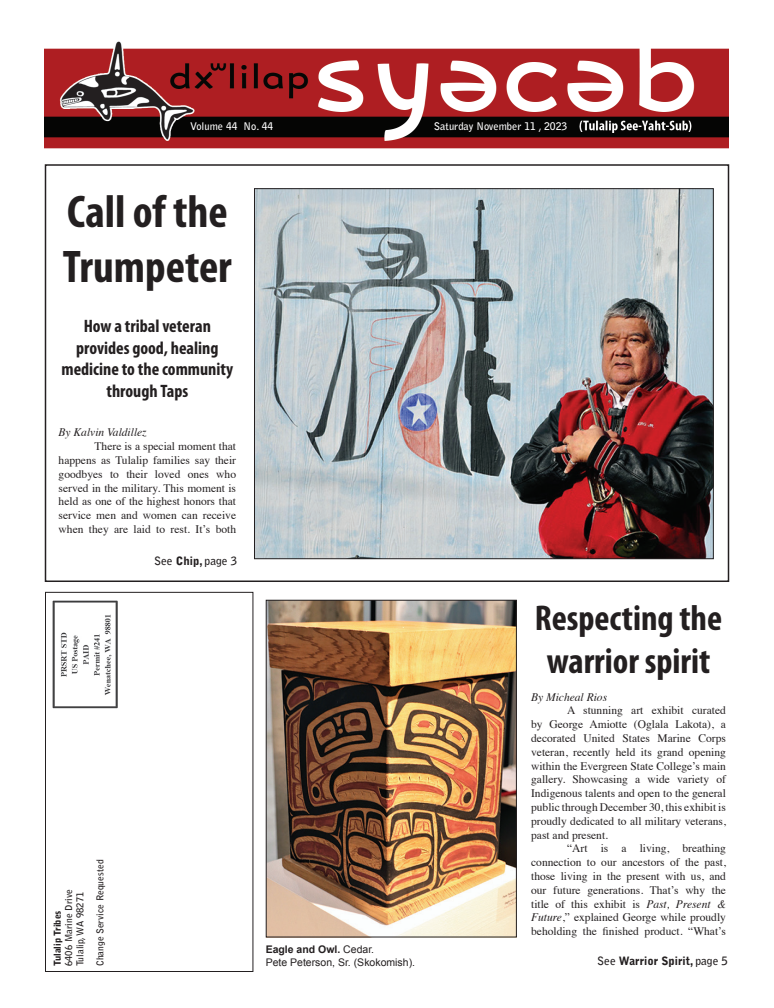
<style>
.page{position:relative;width:774px;height:1008px;background:#fff}
.page>*{position:absolute;margin:0;border:0;box-sizing:border-box;transform-origin:0 0}
.t1{font:700 condensed 46px/55.2px "Myriad Pro";color:#231f20}
.t2{font:700 condensed 36px/43.2px "Myriad Pro";color:#231f20;text-align:center}
.t3{font:700 condensed 18px/21.6px "Myriad Pro";color:#231f20;text-align:center}
.t4{font:11.5px/13.8px "Times";color:#231f20;text-align:justify}
.t5{font:italic 11.5px "Times";color:#231f20}
.t6{font:900 11.5px "Bell Gothic Std";color:#231f20}
.t7{font:700 11.5px "Bell Gothic Std";color:#231f20}
.t8{font:10.5px/12.6px "Arial";color:#231f20}
.t9{font:700 10.5px "Bell Gothic Std";color:#fff}
.t10{font:700 9.5px/11.4px "Bell Gothic Std";color:#231f20}
.t11{font:900 9.5px "Bell Gothic Std";color:#231f20}
.s1{font-weight:900}
.s2{font-weight:700}
.s3{font-style:italic}
</style>
<div class="page">
<div style="left:45px;top:164px;width:684px;height:418px;border:2px solid #231f20"></div>
<img style="left:44px;top:41px;width:685px;height:108px">
<div style="left:45px;top:592px;width:208px;height:380px;border:1px solid #231f20"></div>
<img style="left:52px;top:600px;width:66px;height:109px">
<img style="left:256px;top:190px;width:456px;height:367px">
<img style="left:268px;top:602px;width:247px;height:334px">
<div style="left:266px;top:600px;width:251px;height:338px;border:1px solid #231f20"></div>
<p class="t9" style="left:190px;top:120px;width:85px">Volume 44 No. 44</p>
<p class="t9" style="left:434px;top:120px;width:135px">Saturday November 11 , 2023</p>
<h1 class="t1" style="left:63px;top:183px;width:170px">Call of the<br>Trumpeter</h1>
<h3 class="t3" style="left:61px;top:315px;width:173px">How a tribal veteran provides good, healing medicine to the community through Taps</h3>
<p class="t5" style="left:59px;top:423px;width:90px">By Kalvin Valdillez</p>
<p class="t4" style="left:59px;top:439px;width:179px;text-indent:36px">There is a special moment that happens as Tulalip families say their goodbyes to their loved ones who served in the military. This moment is held as one of the highest honors that service men and women can receive when they are laid to rest. It’s both</p>
<p class="t7" style="left:154px;top:554px;width:85px">See <span class="s1">Chip,</span> page 3</p>
<p class="t10" style="left:63px;top:966px;width:79px;rotate:-90deg">6406 Marine Drive<br>Tulalip, WA 98271</p>
<p class="t11" style="left:52px;top:966px;width:57px;rotate:-90deg">Tulalip Tribes</p>
<p class="t10" style="left:94px;top:966px;width:108px;rotate:-90deg">Change Service Requested</p>
<p class="t8" style="left:266px;top:943px;width:151px"><span class="s2">Eagle and Owl.</span> Cedar.<br>Pete Peterson, Sr. (Skokomish).</p>
<h2 class="t2" style="left:535px;top:595px;width:189px">Respecting the warrior spirit</h2>
<p class="t5" style="left:531px;top:687px;width:78px">By Micheal Rios</p>
<p class="t4" style="left:531px;top:703px;width:196px;text-indent:36px">A stunning art exhibit curated by George Amiotte (Oglala Lakota), a decorated United States Marine Corps veteran, recently held its grand opening within the Evergreen State College’s main gallery. Showcasing a wide variety of Indigenous talents and open to the general public through December 30, this exhibit is proudly dedicated to all military veterans, past and present.</p>
<p class="t4" style="left:531px;top:841px;width:196px;text-indent:36px">“Art is a living, breathing connection to our ancestors of the past, those living in the present with us, and our future generations. That’s why the title of this exhibit is <span class="s3">Past, Present &amp; Future</span>,” explained George while proudly beholding the finished product. “What’s</p>
<p class="t6" style="left:597px;top:954px;width:132px"><span class="s2">See</span> Warrior Spirit, <span class="s2">page 5</span></p>
</div>
